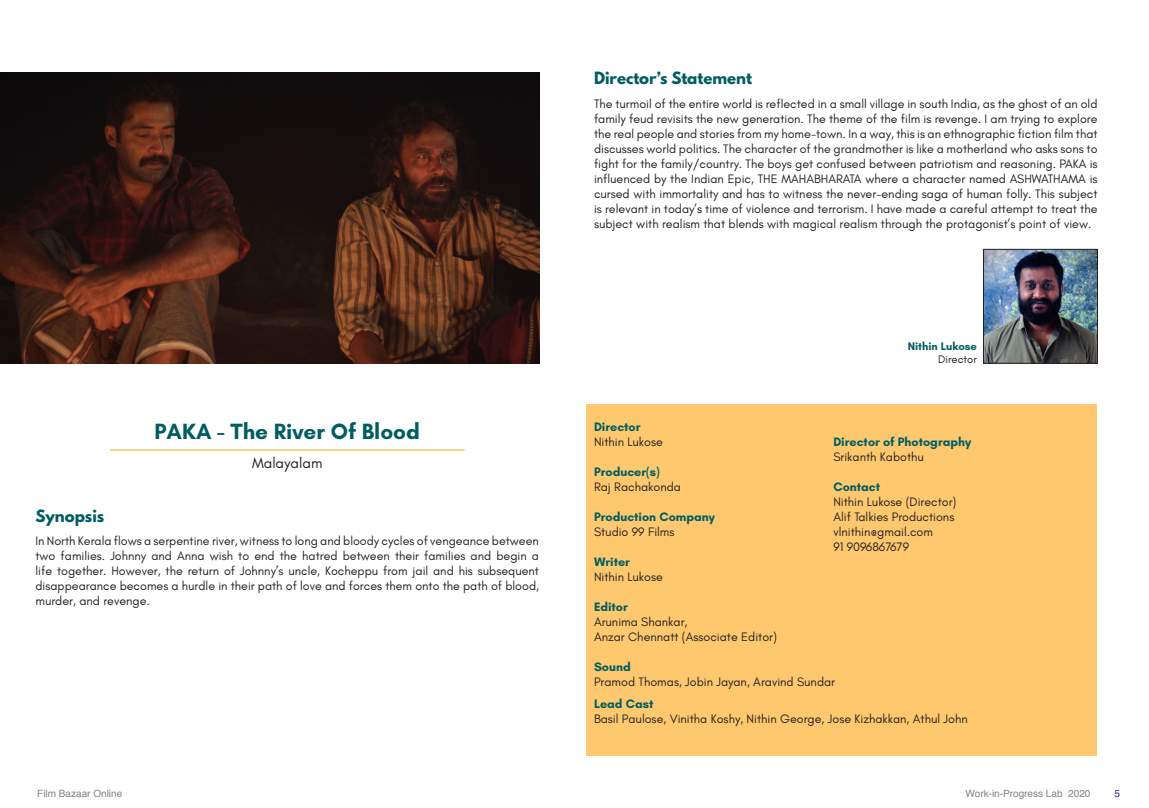
<style>
.page{position:relative;width:1149px;height:808px;background:#fff}
.page>*{position:absolute;margin:0;border:0;box-sizing:border-box;transform-origin:0 0}
.t1{font:700 22.5px "Glacial Indifference";color:#005d61}
.t2{font:700 15px "League Spartan";color:#005d61}
.t3{font:15px "Glacial Indifference";color:#231f20}
.t4{font:12.5px/15px "Glacial Indifference";color:#231f20;text-align:justify}
.t5{font:700 12.5px "Glacial Indifference";color:#005d61}
.t6{font:700 11.25px "Glacial Indifference";color:#005d61}
.t7{font:11.25px "Glacial Indifference";color:#231f20}
.t8{font:10px "Helvetica";color:#808285}
.t9{font:10px "Helvetica";color:#202a7e}
</style>
<div class="page">
<div style="left:586px;top:405px;width:510px;height:351px;background:#fec86f"></div>
<img style="left:985px;top:251px;width:110px;height:110px">
<div style="left:983px;top:249px;width:114px;height:114px;border:1px solid #231f20"></div>
<hr style="left:110px;top:450px;width:354px;height:1px;background:#faaf18">
<img style="left:0;top:73px;width:539px;height:290px">
<p class="t2" style="left:594px;top:66px;width:159px">Director’s Statement</p>
<p class="t4" style="left:594px;top:96px;width:505px">The turmoil of the entire world is reflected in a small village in south India, as the ghost of an old family feud revisits the new generation. The theme of the film is revenge. I am trying to explore the real people and stories from my home-town. In a way, this is an ethnographic fiction film that discusses world politics. The character of the grandmother is like a motherland who asks sons to fight for the family/country. The boys get confused between patriotism and reasoning. PAKA is influenced by the Indian Epic, THE MAHABHARATA where a character named ASHWATHAMA is cursed with immortality and has to witness the never-ending saga of human folly. This subject is relevant in today’s time of violence and terrorism. I have made a careful attempt to treat the subject with realism that blends with magical realism through the protagonist’s point of view.</p>
<h1 class="t1" style="left:154px;top:417px;width:267px">PAKA - The River Of Blood</h1>
<p class="t2" style="left:35px;top:504px;width:70px">Synopsis</p>
<p class="t3" style="left:252px;top:455px;width:72px">Malayalam</p>
<p class="t4" style="left:35px;top:534px;width:505px">In North Kerala flows a serpentine river, witness to long and bloody cycles of vengeance between two families. Johnny and Anna wish to end the hatred between their families and begin a life together. However, the return of Johnny’s uncle, Kocheppu from jail and his subsequent disappearance becomes a hurdle in their path of love and forces them onto the path of blood, murder, and revenge.</p>
<p class="t6" style="left:907px;top:339px;width:71px">Nithin Lukose</p>
<p class="t7" style="left:937px;top:353px;width:40px">Director</p>
<p class="t5" style="left:594px;top:419px;width:48px">Director</p>
<p class="t4" style="left:594px;top:435px;width:70px">Nithin Lukose</p>
<p class="t5" style="left:594px;top:464px;width:67px">Producer(s)</p>
<p class="t4" style="left:594px;top:480px;width:88px">Raj Rachakonda</p>
<p class="t5" style="left:594px;top:509px;width:122px">Production Company</p>
<p class="t4" style="left:594px;top:525px;width:82px">Studio 99 Films</p>
<p class="t5" style="left:594px;top:554px;width:37px">Writer</p>
<p class="t4" style="left:594px;top:570px;width:70px">Nithin Lukose</p>
<p class="t5" style="left:594px;top:599px;width:35px">Editor</p>
<p class="t4" style="left:594px;top:615px;width:184px">Arunima Shankar,<br>Anzar Chennatt (Associate Editor)</p>
<p class="t5" style="left:594px;top:659px;width:38px">Sound</p>
<p class="t4" style="left:594px;top:675px;width:242px">Pramod Thomas, Jobin Jayan, Aravind Sundar</p>
<p class="t5" style="left:833px;top:434px;width:139px">Director of Photography</p>
<p class="t4" style="left:833px;top:450px;width:92px">Srikanth Kabothu</p>
<p class="t5" style="left:833px;top:479px;width:48px">Contact</p>
<p class="t4" style="left:833px;top:495px;width:125px;text-align:left">Nithin Lukose (Director)<br>Alif Talkies Productions vlnithin@gmail.com<br>91 9096867679</p>
<p class="t5" style="left:594px;top:695px;width:61px">Lead Cast</p>
<p class="t4" style="left:594px;top:711px;width:375px">Basil Paulose, Vinitha Koshy, Nithin George, Jose Kizhakkan, Athul John</p>
<p class="t8" style="left:37px;top:785px;width:87px">Film Bazaar Online</p>
<p class="t8" style="left:965px;top:785px;width:126px">Work-in-Progress Lab 2020</p>
<p class="t9" style="left:1114px;top:785px;width:7px">5</p>
</div>
